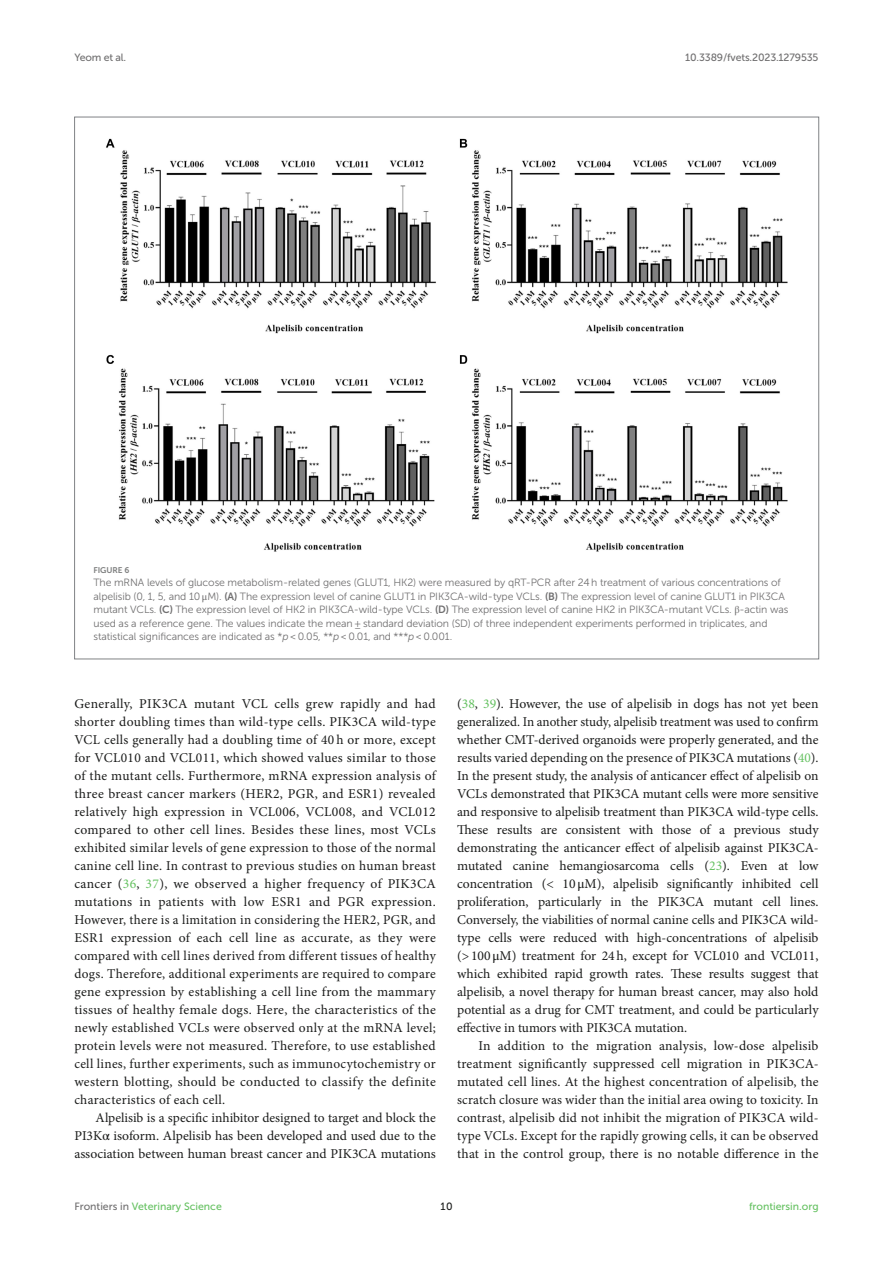
<style>
.page{position:relative;width:893px;height:1263px;background:#fff}
.page>*{position:absolute;margin:0;border:0;box-sizing:border-box;transform-origin:0 0}
.TEXT{font:13.5px/18px "Minion Pro";letter-spacing:.005em;color:#1b1c1b;text-align:justify}
.FIG_LEG{font:10.5px/13.5px "Museo Sans 300";letter-spacing:-.01em;color:#706f70}
.t1{font:10.5px "Museo Sans 500";color:#65c161}
.t2{font:10.5px "Museo Sans 500";letter-spacing:-.015em;color:#706f70}
.t3{font:10.5px "Museo Sans 500";color:#1b1c1b}
.FIG_HD{font:8.25px "Museo Sans 700";letter-spacing:-.01em;color:#7e7f7f}
.s1{font-family:"STIX General"}
.s2{font-family:"Museo Sans 700"}
.s3{font-style:italic}
.s4{color:#65c161}
.s5{color:#706f70}
</style>
<div class="page">
<img style="left:106px;top:138px;width:682px;height:414px">
<p class="t2" style="left:74px;top:51px;width:53px">Yeom et al.</p>
<p class="t2" style="left:685px;top:51px;width:135px">10.3389/fvets.2023.1279535</p>
<p class="FIG_HD" style="left:94px;top:565px;width:37px">FIGURE 6</p>
<p class="FIG_LEG" style="left:94px;top:576px;width:696px">The mRNA levels of glucose metabolism-related genes (GLUT1, HK2) were measured by qRT-PCR after 24 h treatment of various concentrations of alpelisib (0, 1, 5, and 10 <span class="s1">μ</span>M). <span class="s2">(A)</span> The expression level of canine GLUT1 in PIK3CA-wild-type VCLs. <span class="s2">(B)</span> The expression level of canine GLUT1 in PIK3CA mutant VCLs. <span class="s2">(C)</span> The expression level of HK2 in PIK3CA-wild-type VCLs. <span class="s2">(D)</span> The expression level of canine HK2 in PIK3CA-mutant VCLs. <span class="s1">β</span>-actin was used as a reference gene. The values indicate the mean ± standard deviation (SD) of three independent experiments performed in triplicates, and statistical significances are indicated as *<span class="s3">p</span> &lt; 0.05, **<span class="s3">p</span> &lt; 0.01, and ***<span class="s3">p</span> &lt; 0.001.</p>
<p class="TEXT" style="left:74px;top:695px;width:363px">Generally, PIK3CA mutant VCL cells grew rapidly and had shorter doubling times than wild-type cells. PIK3CA wild-type VCL cells generally had a doubling time of 40 h or more, except for VCL010 and VCL011, which showed values similar to those of the mutant cells. Furthermore, mRNA expression analysis of three breast cancer markers (HER2, PGR, and ESR1) revealed relatively high expression in VCL006, VCL008, and VCL012 compared to other cell lines. Besides these lines, most VCLs exhibited similar levels of gene expression to those of the normal canine cell line. In contrast to previous studies on human breast cancer (<span class="s4">36</span>, <span class="s4">37</span>), we observed a higher frequency of PIK3CA mutations in patients with low ESR1 and PGR expression.<br>However, there is a limitation in considering the HER2, PGR, and ESR1 expression of each cell line as accurate, as they were compared with cell lines derived from different tissues of healthy dogs. Therefore, additional experiments are required to compare gene expression by establishing a cell line from the mammary tissues of healthy female dogs. Here, the characteristics of the newly established VCLs were observed only at the mRNA level; protein levels were not measured. Therefore, to use established cell lines, further experiments, such as immunocytochemistry or western blotting, should be conducted to classify the definite characteristics of each cell.</p>
<p class="TEXT" style="left:74px;top:1109px;width:363px;text-indent:21px">Alpelisib is a specific inhibitor designed to target and block the PI3K<span class="s1">α</span> isoform. Alpelisib has been developed and used due to the association between human breast cancer and PIK3CA mutations</p>
<p class="TEXT" style="left:457px;top:695px;width:363px">(<span class="s4">38</span>, <span class="s4">39</span>). However, the use of alpelisib in dogs has not yet been generalized. In another study, alpelisib treatment was used to confirm whether CMT-derived organoids were properly generated, and the results varied depending on the presence of PIK3CA mutations (<span class="s4">40</span>).<br>In the present study, the analysis of anticancer effect of alpelisib on VCLs demonstrated that PIK3CA mutant cells were more sensitive and responsive to alpelisib treatment than PIK3CA wild-type cells.<br>These results are consistent with those of a previous study demonstrating the anticancer effect of alpelisib against PIK3CA&shy;mutated canine hemangiosarcoma cells (<span class="s4">23</span>). Even at low concentration (&lt; 10<span class="s1">μ</span>M), alpelisib significantly inhibited cell proliferation, particularly in the PIK3CA mutant cell lines.<br>Conversely, the viabilities of normal canine cells and PIK3CA wild&shy;type cells were reduced with high-concentrations of alpelisib (&gt;100<span class="s1">μ</span>M) treatment for 24h, except for VCL010 and VCL011, which exhibited rapid growth rates. These results suggest that alpelisib, a novel therapy for human breast cancer, may also hold potential as a drug for CMT treatment, and could be particularly effective in tumors with PIK3CA mutation.</p>
<p class="TEXT" style="left:457px;top:1037px;width:363px;text-indent:21px">In addition to the migration analysis, low-dose alpelisib treatment significantly suppressed cell migration in PIK3CA&shy;mutated cell lines. At the highest concentration of alpelisib, the scratch closure was wider than the initial area owing to toxicity. In contrast, alpelisib did not inhibit the migration of PIK3CA wild&shy;type VCLs. Except for the rapidly growing cells, it can be observed that in the control group, there is no notable difference in the</p>
<p class="t1" style="left:74px;top:1200px;width:149px"><span class="s5">Frontiers in</span> Veterinary Science</p>
<p class="t3" style="left:440px;top:1200px;width:14px">10</p>
<p class="t1" style="left:749px;top:1200px;width:71px">frontiersin.org</p>
</div>
